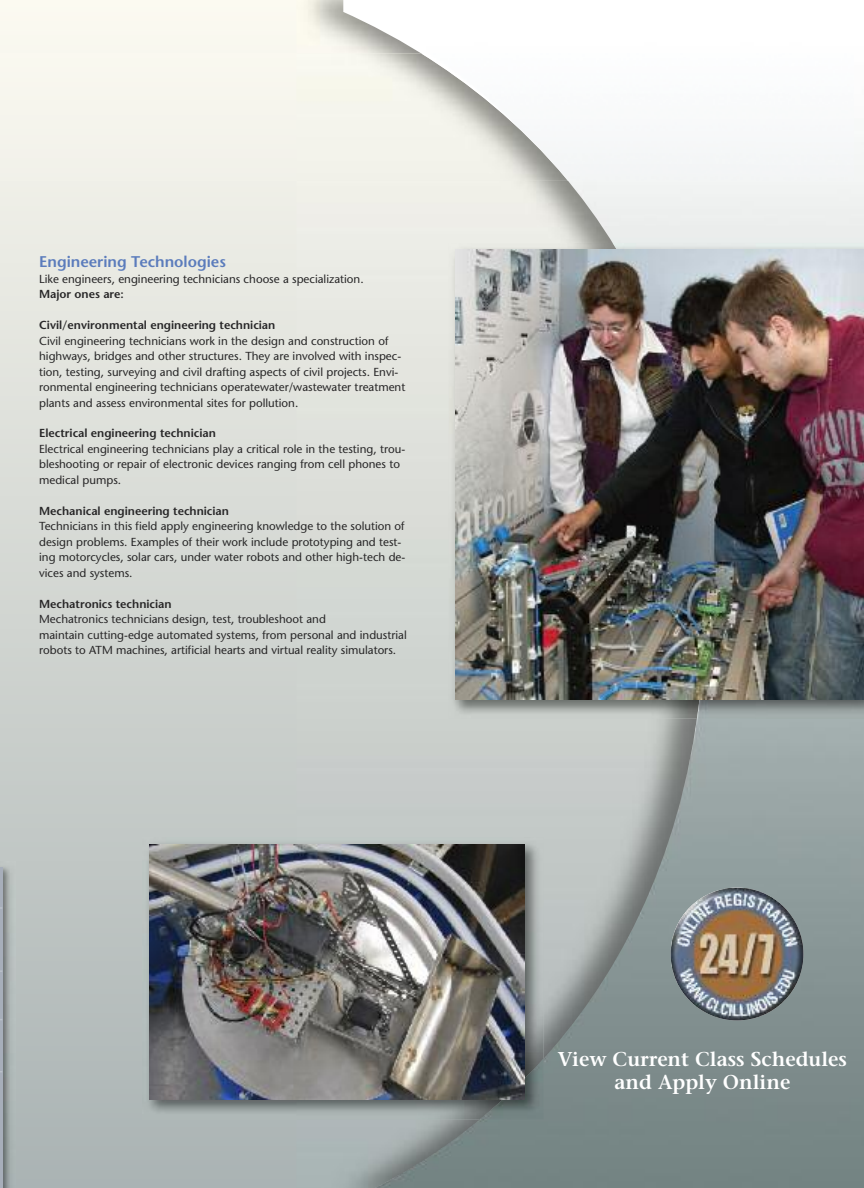
<style>
.page{position:relative;width:864px;height:1188px;background:#fff}
.page>*{position:absolute;margin:0;border:0;box-sizing:border-box;transform-origin:0 0}
.t1{font:600 19.95px/22.8px "Stone Serif";color:#fff;text-align:center}
.t2{font:600 15.45px "Stone Sans";color:#5b7cbc}
.t3{font:11.55px/15.5px "Stone Sans";color:#272627}
.t4{font:600 11.55px "Stone Sans";color:#272627}
</style>
<div class="page">
<svg style="left:0;top:0;width:296px;height:1188px"></svg>
<img style="left:343px;top:0;width:521px;height:1188px">
<img style="left:671px;top:888px;width:133px;height:132px;border-radius:50%">
<div style="left:0;top:53px;width:421px;height:128px;background:#f5f4ec"></div>
<img style="left:421px;top:53px;width:433px;height:128px">
<img style="left:449px;top:243px;width:164px;height:475px">
<img style="left:613px;top:243px;width:251px;height:475px">
<img style="left:456px;top:250px;width:408px;height:449px">
<img style="left:143px;top:837px;width:400px;height:282px">
<img style="left:480px;top:1059px;width:63px;height:60px">
<img style="left:149px;top:844px;width:375px;height:256px">
<img style="left:0;top:861px;width:16px;height:327px">
<hr style="left:0;top:867px;width:2px;height:321px;background:#a7aeba">
<h2 class="t2" style="left:39px;top:256px;width:188px">Engineering Technologies</h2>
<p class="t3" style="left:39px;top:272px;width:326px">Like engineers, engineering technicians choose a specialization.</p>
<p class="t4" style="left:39px;top:290px;width:86px">Major ones are:</p>
<p class="t4" style="left:39px;top:321px;width:238px">Civil/environmental engineering technician</p>
<p class="t3" style="left:39px;top:334px;width:368px">Civil engineering technicians work in the design and construction of highways, bridges and other structures. They are involved with inspec&shy;tion, testing, surveying and civil drafting aspects of civil projects. Envi&shy;ronmental engineering technicians operatewater/wastewater treatment plants and assess environmental sites for pollution.</p>
<p class="t4" style="left:39px;top:429px;width:178px">Electrical engineering technician</p>
<p class="t3" style="left:39px;top:442px;width:368px">Electrical engineering technicians play a critical role in the testing, trou&shy;bleshooting or repair of electronic devices ranging from cell phones to medical pumps.</p>
<p class="t4" style="left:39px;top:506px;width:191px">Mechanical engineering technician</p>
<p class="t3" style="left:39px;top:520px;width:368px">Technicians in this field apply engineering knowledge to the solution of design problems. Examples of their work include prototyping and test&shy;ing motorcycles, solar cars, under water robots and other high-tech de&shy;vices and systems.</p>
<p class="t4" style="left:39px;top:599px;width:134px">Mechatronics technician</p>
<p class="t3" style="left:39px;top:613px;width:369px">Mechatronics technicians design, test, troubleshoot and<br>maintain cutting-edge automated systems, from personal and industrial robots to ATM machines, artificial hearts and virtual reality simulators.</p>
<h1 class="t1" style="left:558px;top:1050px;width:291px">View Current Class Schedules and Apply Online</h1>
</div>
